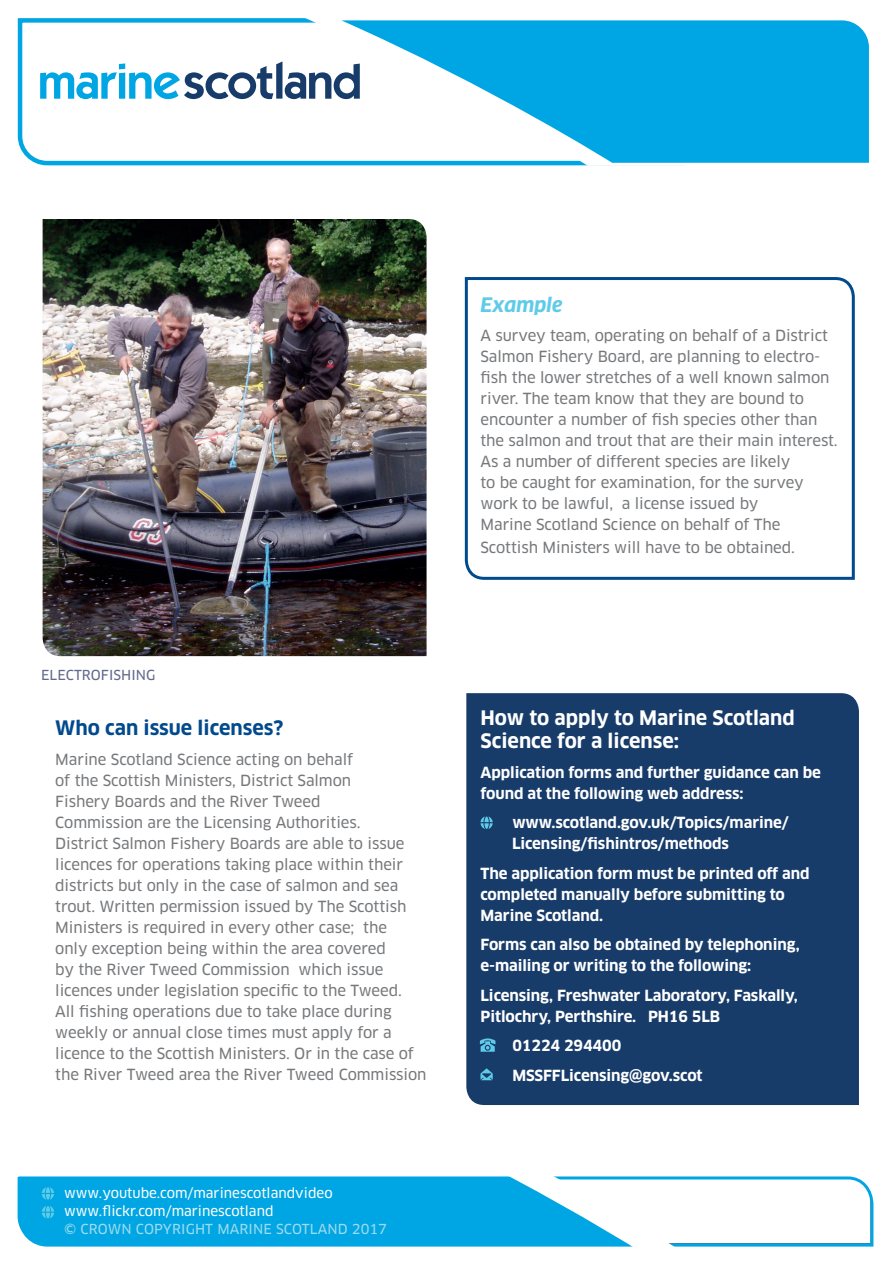
<style>
.page{position:relative;width:893px;height:1263px;background:#fff}
.page>*{position:absolute;margin:0;border:0;box-sizing:border-box;transform-origin:0 0}
.t1{font:700 19.5px/23.4px "Clan OT";color:#fff}
.t2{font:700 19.5px "Clan OT";color:#004a8d}
.t3{font:italic 700 19.5px "Clan OT";color:#5fcbe8}
.t4{font:15px/21px "Clan OT News";letter-spacing:-.005em;color:#76787b}
.t5{font:700 15px/21px "Clan OT";letter-spacing:-.005em;color:#fff}
.t6{font:13.5px/18px "Clan OT News";color:#fff}
.t7{font:13.5px "Clan OT News";letter-spacing:.01em;color:#9ddbef}
.t8{font:13.5px "Clan OT News";letter-spacing:.005em;color:#61698d}
</style>
<div class="page">
<svg style="left:17px;top:18px;width:272px;height:148px"></svg>
<svg style="left:289px;top:18px;width:396px;height:148px"></svg>
<svg style="left:341px;top:20px;width:528px;height:143px;fill:#00a6e4"></svg>
<svg style="left:40px;top:61px;width:320px;height:38px"></svg>
<div style="left:17px;top:1176px;width:857px;height:71px;background:#00a6e4"></div>
<svg style="left:360px;top:1176px;width:512px;height:71px"></svg>
<div style="left:466px;top:693px;width:393px;height:412px;background:#183c6a"></div>
<svg style="left:480px;top:1068px;width:13px;height:12px"></svg>
<svg style="left:42px;top:1187px;width:12px;height:13px"></svg>
<svg style="left:42px;top:1206px;width:12px;height:12px"></svg>
<svg style="left:480px;top:816px;width:13px;height:13px"></svg>
<img style="left:43px;top:219px;width:384px;height:437px">
<svg style="left:464px;top:277px;width:391px;height:303px"></svg>
<svg style="left:480px;top:1038px;width:15px;height:14px"></svg>
<p class="t8" style="left:41px;top:667px;width:116px">ELECTROFISHING</p>
<h1 class="t2" style="left:55px;top:717px;width:230px">Who can issue licenses?</h1>
<p class="t4" style="left:55px;top:749px;width:373px">Marine Scotland Science acting on behalf<br>of the Scottish Ministers, District Salmon<br>Fishery Boards and the River Tweed<br>Commission are the Licensing Authorities.<br>District Salmon Fishery Boards are able to issue licences for operations taking place within their districts but only in the case of salmon and sea trout. Written permission issued by The Scottish Ministers is required in every other case; the<br>only exception being within the area covered<br>by the River Tweed Commission which issue licences under legislation specific to the Tweed.<br>All fishing operations due to take place during weekly or annual close times must apply for a licence to the Scottish Ministers. Or in the case of the River Tweed area the River Tweed Commission</p>
<p class="t6" style="left:64px;top:1183px;width:270px">www.youtube.com/marinescotlandvideo www.flickr.com/marinescotland</p>
<p class="t7" style="left:64px;top:1220px;width:324px">© CROWN COPYRIGHT MARINE SCOTLAND 2017</p>
<h1 class="t3" style="left:480px;top:293px;width:83px">Example</h1>
<p class="t4" style="left:480px;top:325px;width:359px">A survey team, operating on behalf of a District Salmon Fishery Board, are planning to electro&shy;fish the lower stretches of a well known salmon river. The team know that they are bound to encounter a number of fish species other than the salmon and trout that are their main interest.<br>As a number of different species are likely<br>to be caught for examination, for the survey work to be lawful, a license issued by<br>Marine Scotland Science on behalf of The Scottish Ministers will have to be obtained.</p>
<h1 class="t1" style="left:480px;top:706px;width:316px">How to apply to Marine Scotland<br>Science for a license:</h1>
<p class="t5" style="left:480px;top:762px;width:342px">Application forms and further guidance can be found at the following web address:</p>
<p class="t5" style="left:512px;top:812px;width:278px">www.scotland.gov.uk/Topics/marine/<br>Licensing/fishintros/methods</p>
<p class="t5" style="left:480px;top:863px;width:331px">The application form must be printed off and completed manually before submitting to<br>Marine Scotland.</p>
<p class="t5" style="left:480px;top:934px;width:321px">Forms can also be obtained by telephoning, e-mailing or writing to the following:</p>
<p class="t5" style="left:480px;top:985px;width:319px">Licensing, Freshwater Laboratory, Faskally,<br>Pitlochry, Perthshire. PH16 5LB</p>
<p class="t5" style="left:512px;top:1031px;width:192px;line-height:29.5px">01224 294400<br>MSSFFLicensing@gov.scot</p>
</div>
